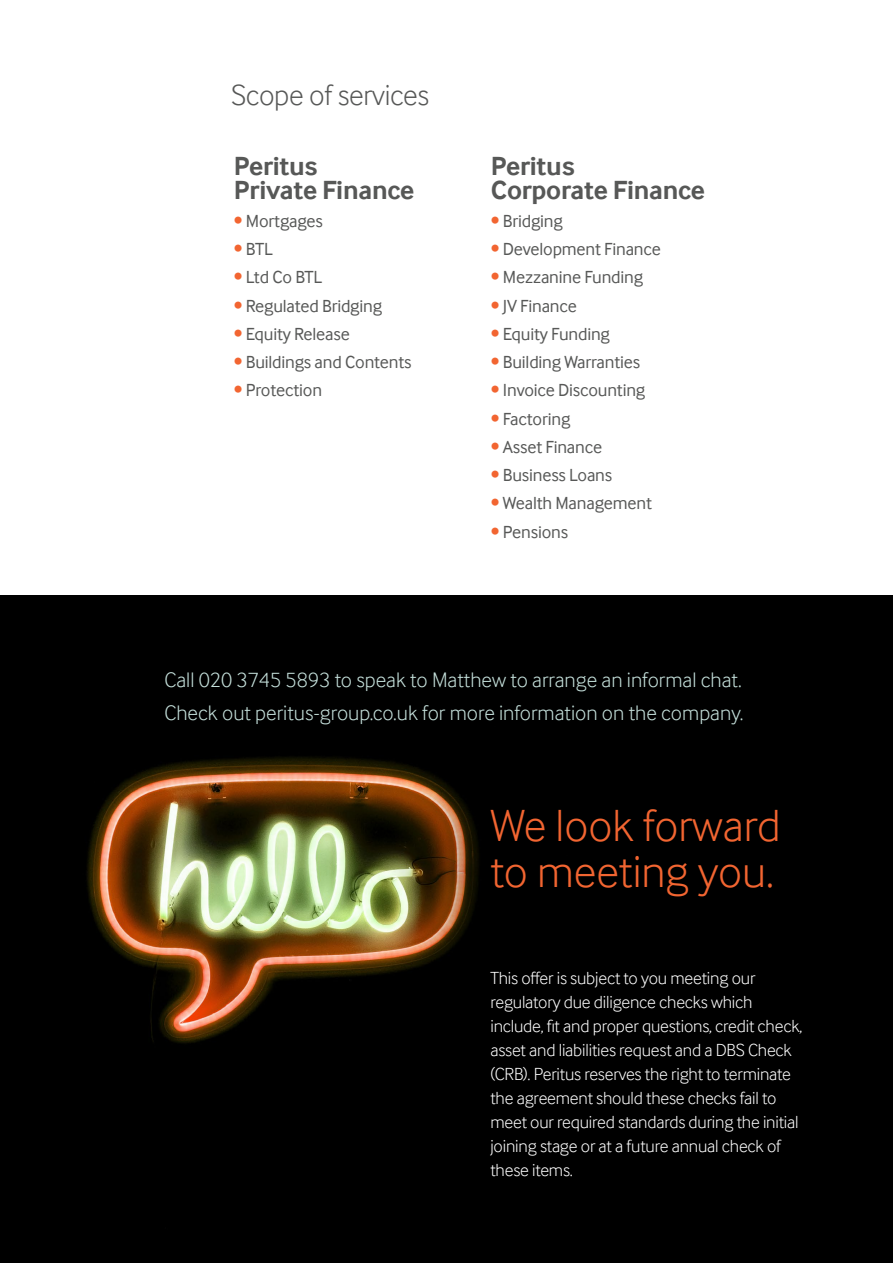
<style>
.page{position:relative;width:893px;height:1263px;background:#fff}
.page>*{position:absolute;margin:0;border:0;box-sizing:border-box;transform-origin:0 0}
.t1{font:300 46.35px/46.3px "Inter Face";color:#f26531}
.t2{font:300 30px "Inter Face";letter-spacing:-.01em;color:#575857}
.t3{font:700 27px/24px "Inter Face";letter-spacing:-.01em;color:#575857}
.t4{font:300 21.6px/33.2px "Inter Face";color:#c4dfda}
.t5{font:300 18px/24px "Inter Face";letter-spacing:-.01em;color:#fff}
.t6{font:18px "Inter Face";letter-spacing:-.01em;color:#575857}
.s1{color:#f26531}
</style>
<div class="page">
<div style="left:0;top:595px;width:893px;height:668px;background:#000"></div>
<img style="left:87px;top:757px;width:391px;height:286px">
<h2 class="t2" style="left:231px;top:78px;width:200px">Scope of services</h2>
<h3 class="t3" style="left:234px;top:153px;width:182px">Peritus<br>Private Finance</h3>
<p class="t6" style="left:234px;top:211px;width:91px"><span class="s1">•</span> Mortgages</p>
<p class="t6" style="left:234px;top:239px;width:41px"><span class="s1">•</span> BTL</p>
<p class="t6" style="left:234px;top:267px;width:90px"><span class="s1">•</span> Ltd Co BTL</p>
<p class="t6" style="left:234px;top:295px;width:150px"><span class="s1">•</span> Regulated Bridging</p>
<p class="t6" style="left:234px;top:324px;width:118px"><span class="s1">•</span> Equity Release</p>
<p class="t6" style="left:234px;top:352px;width:179px"><span class="s1">•</span> Buildings and Contents</p>
<p class="t6" style="left:234px;top:380px;width:90px"><span class="s1">•</span> Protection</p>
<h3 class="t3" style="left:491px;top:153px;width:216px">Peritus<br>Corporate Finance</h3>
<p class="t6" style="left:491px;top:211px;width:73px"><span class="s1">•</span> Bridging</p>
<p class="t6" style="left:491px;top:239px;width:171px"><span class="s1">•</span> Development Finance</p>
<p class="t6" style="left:491px;top:267px;width:154px"><span class="s1">•</span> Mezzanine Funding</p>
<p class="t6" style="left:491px;top:295px;width:87px"><span class="s1">•</span> JV Finance</p>
<p class="t6" style="left:491px;top:324px;width:121px"><span class="s1">•</span> Equity Funding</p>
<p class="t6" style="left:491px;top:352px;width:151px"><span class="s1">•</span> Building Warranties</p>
<p class="t6" style="left:491px;top:380px;width:156px"><span class="s1">•</span> Invoice Discounting</p>
<p class="t6" style="left:491px;top:408px;width:81px"><span class="s1">•</span> Factoring</p>
<p class="t6" style="left:491px;top:437px;width:113px"><span class="s1">•</span> Asset Finance</p>
<p class="t6" style="left:491px;top:465px;width:123px"><span class="s1">•</span> Business Loans</p>
<p class="t6" style="left:491px;top:493px;width:163px"><span class="s1">•</span> Wealth Management</p>
<p class="t6" style="left:491px;top:521px;width:79px"><span class="s1">•</span> Pensions</p>
<p class="t4" style="left:164px;top:663px;width:580px">Call 020 3745 5893 to speak to Matthew to arrange an informal chat.<br>Check out peritus-group.co.uk for more information on the company.</p>
<h1 class="t1" style="left:490px;top:802px;width:292px">We look forward to meeting you.</h1>
<p class="t5" style="left:490px;top:966px;width:313px">This offer is subject to you meeting our regulatory due diligence checks which include, fit and proper questions, credit check, asset and liabilities request and a DBS Check (CRB). Peritus reserves the right to terminate the agreement should these checks fail to meet our required standards during the initial joining stage or at a future annual check of these items.</p>
</div>
